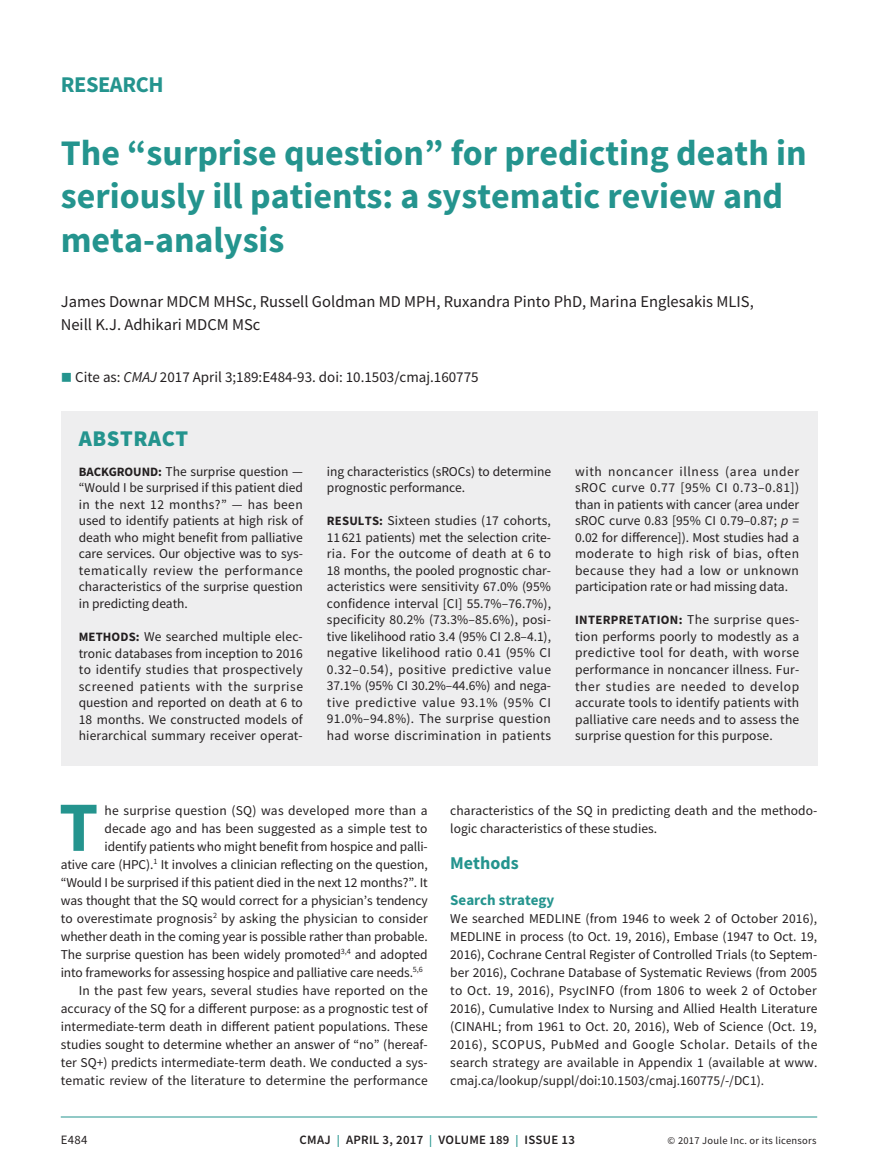
<style>
.page{position:relative;width:878px;height:1175px;background:#fff}
.page>*{position:absolute;margin:0;border:0;box-sizing:border-box;transform-origin:0 0}
.t1{font:700 70.65px "Source Sans Pro";color:#24948e}
.t2{font:700 36px/43.2px "Source Sans Pro";color:#24948e}
.t3{font:700 22.5px "Source Sans Pro";letter-spacing:-.02em;color:#24948e}
.t4{font:900 22.5px "Source Sans Pro";letter-spacing:.025em;color:#24948e}
.t5{font:700 18px "Source Sans Pro";color:#24948e}
.t6{font:16.5px/22.5px "Source Sans Pro";color:#231f20}
.t7{font:15px "Source Sans Pro";color:#231f20}
.t8{font:700 15px "Source Sans Pro";color:#24948e}
.t9{font:13.5px/16.5px "Source Sans Pro";color:#231f20;text-align:justify}
.t10{font:13.5px "Source Sans Pro";letter-spacing:.02em;color:#231f20}
.t11{font:600 12.75px "Source Sans Pro";letter-spacing:.025em;color:#231f20}
.t12{font:12.75px "Source Sans Pro";color:#231f20}
.t13{font:10.5px "Source Sans Pro";letter-spacing:.025em;color:#231f20}
.s1{color:#24948e}
.s2{font-style:italic}
.s3{font-weight:700;font-size:12.75px}
.s4{font-size:12px;color:#24948e}
</style>
<div class="page">
<hr style="left:61px;top:1116px;width:756px;height:1px;background:#24948e">
<div style="left:61px;top:411px;width:756px;height:354px;background:#eeeeef"></div>
<h3 class="t3" style="left:61px;top:69px;width:104px">RESEARCH</h3>
<h2 class="t2" style="left:61px;top:131px;width:747px">The “surprise question” for predicting death in seriously ill patients: a systematic review and meta-analysis</h2>
<p class="t6" style="left:61px;top:290px;width:694px">James Downar MDCM MHSc, Russell Goldman MD MPH, Ruxandra Pinto PhD, Marina Englesakis MLIS,<br>Neill K.J. Adhikari MDCM MSc</p>
<p class="t7" style="left:61px;top:367px;width:419px"><span class="s1">■</span> Cite as: <span class="s2">CMAJ</span> 2017 April 3;189:E484-93. doi: 10.1503/cmaj.160775</p>
<h3 class="t4" style="left:79px;top:423px;width:111px">ABSTRACT</h3>
<p class="t9" style="left:79px;top:463px;width:226px"><span class="s3">BACKGROUND:</span> The surprise question — “Would I be surprised if this patient died in the next 12 months?” — has been used to identify patients at high risk of death who might benefit from palliative care services. Our objective was to sys&shy;tematically review the performance characteristics of the surprise question in predicting death.</p>
<p class="t9" style="left:79px;top:628px;width:226px"><span class="s3">METHODS:</span> We searched multiple elec&shy;tronic databases from inception to 2016 to identify studies that prospectively screened patients with the surprise question and reported on death at 6 to 18 months. We constructed models of hierarchical summary receiver operat-</p>
<p class="t9" style="left:327px;top:463px;width:225px">ing characteristics (sROCs) to determine prognostic performance.</p>
<p class="t9" style="left:327px;top:512px;width:226px"><span class="s3">RESULTS:</span> Sixteen studies (17 cohorts, 11 621 patients) met the selection crite&shy;ria. For the outcome of death at 6 to 18 months, the pooled prognostic char&shy;acteristics were sensitivity 67.0% (95% confidence interval [CI] 55.7%–76.7%), specificity 80.2% (73.3%–85.6%), posi&shy;tive likelihood ratio 3.4 (95% CI 2.8–4.1), negative likelihood ratio 0.41 (95% CI 0.32–0.54), positive predictive value 37.1% (95% CI 30.2%–44.6%) and nega&shy;tive predictive value 93.1% (95% CI 91.0%–94.8%). The surprise question had worse discrimination in patients</p>
<p class="t9" style="left:575px;top:463px;width:226px">with noncancer illness (area under sROC curve 0.77 [95% CI 0.73–0.81]) than in patients with cancer (area under sROC curve 0.83 [95% CI 0.79–0.87; <span class="s2">p</span> = 0.02 for difference]). Most studies had a moderate to high risk of bias, often because they had a low or unknown participation rate or had missing data.</p>
<p class="t9" style="left:575px;top:611px;width:226px"><span class="s3">INTERPRETATION:</span> The surprise ques&shy;tion performs poorly to modestly as a predictive tool for death, with worse performance in noncancer illness. Fur&shy;ther studies are needed to develop accurate tools to identify patients with palliative care needs and to assess the surprise question for this purpose.</p>
<h1 class="t1" style="left:59px;top:779px;width:41px">T</h1>
<p class="t10" style="left:105px;top:801px;width:324px">he surprise question (SQ) was developed more than a</p>
<p class="t9" style="left:105px;top:820px;width:324px">decade ago and has been suggested as a simple test to</p>
<p class="t9" style="left:105px;top:838px;width:324px">identify patients who might benefit from hospice and palli-</p>
<p class="t9" style="left:61px;top:856px;width:368px">ative care (HPC).<sup>1</sup> It involves a clinician reflecting on the question,</p>
<p class="t9" style="left:61px;top:874px;width:368px">“Would I be surprised if this patient died in the next 12 months?”. It</p>
<p class="t9" style="left:61px;top:892px;width:368px">was thought that the SQ would correct for a physician’s tendency</p>
<p class="t9" style="left:61px;top:910px;width:368px">to overestimate prognosis<sup>2</sup> by asking the physician to consider</p>
<p class="t9" style="left:61px;top:928px;width:368px">whether death in the coming year is possible rather than probable.</p>
<p class="t9" style="left:61px;top:946px;width:368px">The surprise question has been widely promoted<sup>3,4</sup> and adopted</p>
<p class="t9" style="left:61px;top:964px;width:363px">into frameworks for assessing hospice and palliative care needs.<sup>5,6</sup></p>
<p class="t9" style="left:79px;top:982px;width:350px">In the past few years, several studies have reported on the</p>
<p class="t9" style="left:61px;top:1000px;width:368px">accuracy of the SQ for a different purpose: as a prognostic test of</p>
<p class="t9" style="left:61px;top:1018px;width:368px">intermediate-term death in different patient populations. These</p>
<p class="t9" style="left:61px;top:1036px;width:368px">studies sought to determine whether an answer of “no” (hereaf-</p>
<p class="t9" style="left:61px;top:1054px;width:368px">ter SQ+) predicts intermediate-term death. We conducted a sys-</p>
<p class="t9" style="left:61px;top:1072px;width:368px">tematic review of the literature to determine the performance</p>
<p class="t9" style="left:450px;top:801px;width:369px;line-height:18px">characteristics of the SQ in predicting death and the methodo&shy;logic characteristics of these studies.</p>
<h3 class="t5" style="left:450px;top:850px;width:70px">Methods</h3>
<p class="t8" style="left:450px;top:889px;width:106px">Search strategy</p>
<p class="t9" style="left:450px;top:909px;width:369px;line-height:18px">We searched MEDLINE (from 1946 to week 2 of October 2016), MEDLINE in process (to Oct. 19, 2016), Embase (1947 to Oct. 19, 2016), Cochrane Central Register of Controlled Trials (to Septem&shy;ber 2016), Cochrane Database of Systematic Reviews (from 2005 to Oct. 19, 2016), PsycINFO (from 1806 to week 2 of October 2016), Cumulative Index to Nursing and Allied Health Literature (CINAHL; from 1961 to Oct. 20, 2016), Web of Science (Oct. 19, 2016), SCOPUS, PubMed and Google Scholar. Details of the search strategy are available in Appendix 1 (available at www. cmaj.ca/lookup/suppl/doi:10.1503/cmaj.160775/-/DC1).</p>
<p class="t12" style="left:61px;top:1132px;width:28px">E484</p>
<p class="t11" style="left:299px;top:1131px;width:277px">CMAJ <span class="s4">|</span> APRIL 3, 2017 <span class="s4">|</span> VOLUME 189 <span class="s4">|</span> ISSUE 13</p>
<p class="t13" style="left:667px;top:1134px;width:150px">© 2017 Joule Inc. or its licensors</p>
</div>
